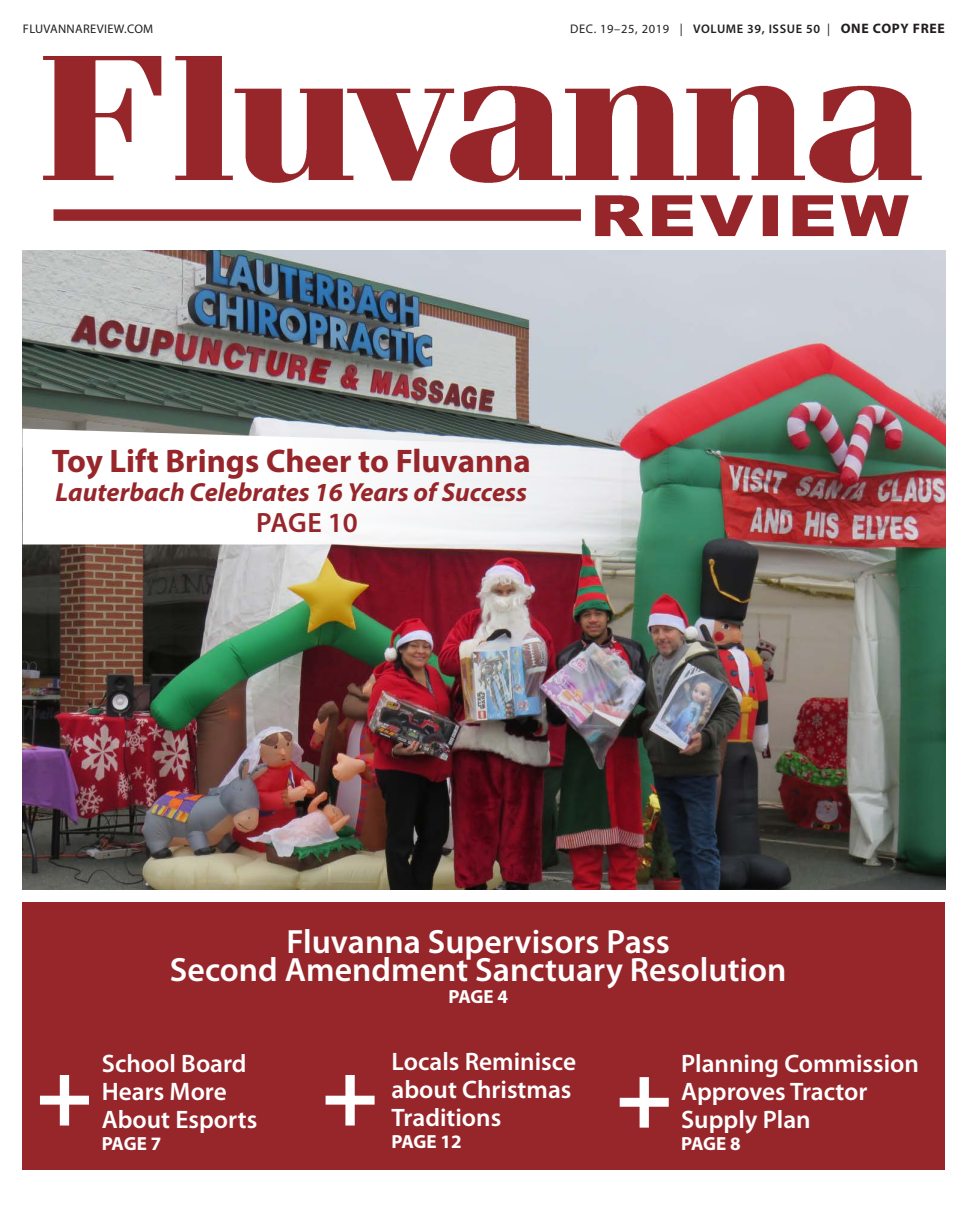
<style>
.page{position:relative;width:968px;height:1215px;background:#fff}
.page>*{position:absolute;margin:0;border:0;box-sizing:border-box;transform-origin:0 0}
.Headline_1{font:700 95px "Myriad Pro";color:#fff}
.Headline_1-2{font:600 33.75px/28.1px "Myriad Pro";color:#fff;text-align:center}
.In_Line_Text_Header{font:700 32.75px "Myriad Pro";color:#97262b}
.In_Line_Text_Header-2{font:600 28px "Myriad Pro";color:#97262b}
.In_Line_Text_Header-3{font:italic 700 26.25px "Myriad Pro";color:#97262b}
.Headline_1-3{font:600 25.38px/28.1px "Myriad Pro";color:#fff}
.Headline_1-4{font:700 19px "Myriad Pro";letter-spacing:-.025em;color:#fff}
.t1{font:12.5px "Myriad Pro";letter-spacing:.05em;color:#231f20}
.t2{font:12.5px "Myriad Pro";letter-spacing:.025em;color:#231f20}
.s1{font-weight:600}
.s2{font-weight:700;font-size:13.75px}
</style>
<div class="page">
<img style="left:43px;top:56px;width:879px;height:181px">
<div style="left:22px;top:903px;width:923px;height:267px;background:#97262b"></div>
<img style="left:22px;top:250px;width:923px;height:639px">
<svg style="left:22px;top:429px;width:599px;height:116px"></svg>
<p class="t2" style="left:23px;top:21px;width:132px">FLUVANNAREVIEW.COM</p>
<p class="t1" style="left:570px;top:21px;width:376px">DEC. 19–25, 2019 | <span class="s1">VOLUME 39, ISSUE 50</span> | <span class="s2">ONE COPY FREE</span></p>
<p class="In_Line_Text_Header" style="left:52px;top:439px;width:480px">Toy Lift Brings Cheer to Fluvanna</p>
<p class="In_Line_Text_Header-3" style="left:56px;top:476px;width:473px">Lauterbach Celebrates 16 Years of Success</p>
<p class="In_Line_Text_Header-2" style="left:256px;top:505px;width:103px">PAGE 10</p>
<p class="Headline_1-2" style="left:170px;top:927px;width:618px">Fluvanna Supervisors Pass<br>Second Amendment Sanctuary Resolution</p>
<p class="Headline_1-4" style="left:448px;top:985px;width:61px">PAGE 4</p>
<p class="Headline_1" style="left:36px;top:1032px;width:58px">+</p>
<p class="Headline_1-3" style="left:102px;top:1049px;width:157px">School Board<br>Hears More<br>About Esports</p>
<p class="Headline_1-4" style="left:102px;top:1132px;width:61px">PAGE 7</p>
<p class="Headline_1" style="left:322px;top:1032px;width:58px">+</p>
<p class="Headline_1-3" style="left:391px;top:1047px;width:186px">Locals Reminisce about Christmas<br>Traditions</p>
<p class="Headline_1-4" style="left:391px;top:1129px;width:72px">PAGE 12</p>
<p class="Headline_1" style="left:616px;top:1034px;width:58px">+</p>
<p class="Headline_1-3" style="left:681px;top:1048px;width:239px">Planning Commission<br>Approves Tractor<br>Supply Plan</p>
<p class="Headline_1-4" style="left:681px;top:1131px;width:61px">PAGE 8</p>
</div>
